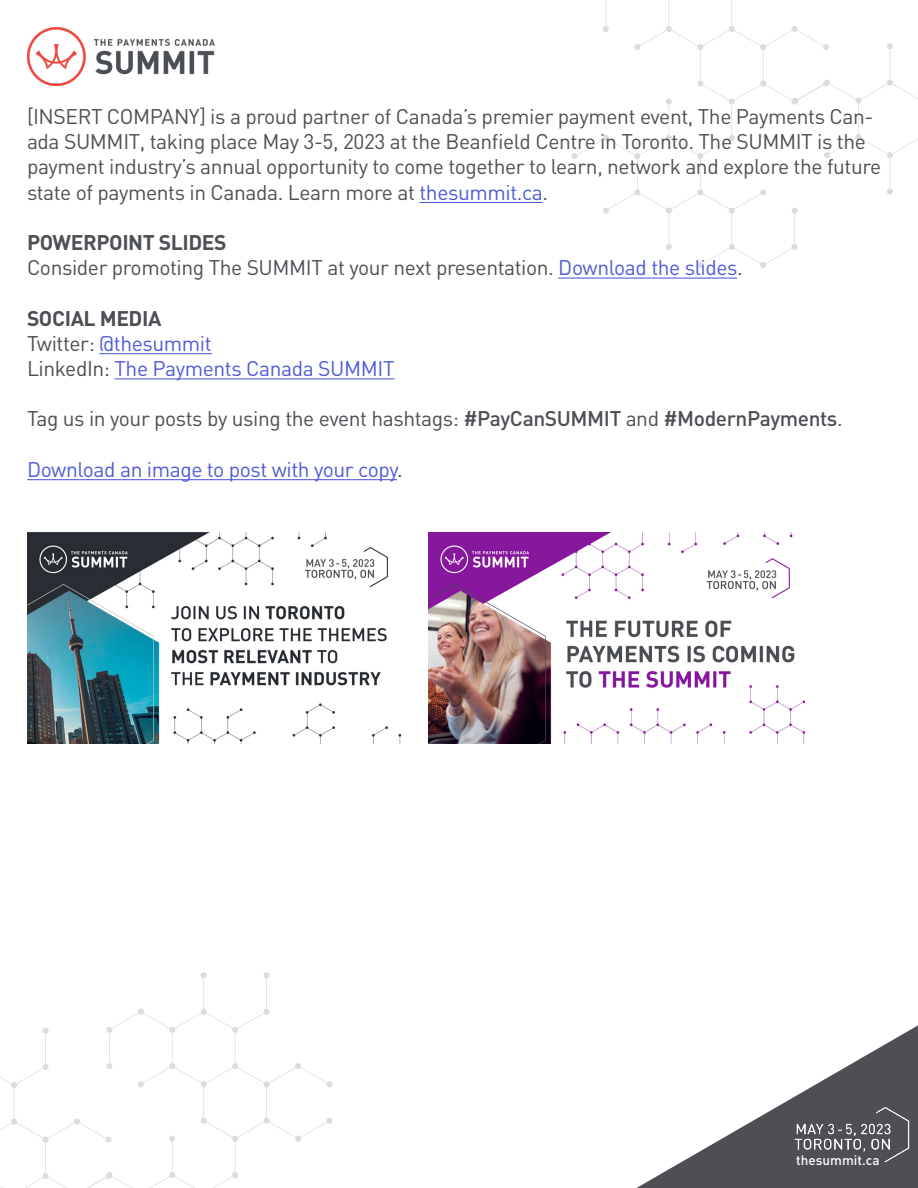
<style>
.page{position:relative;width:918px;height:1188px;background:#fff}
.page>*{position:absolute;margin:0;border:0;box-sizing:border-box;transform-origin:0 0}
.t1{font:21px/25.2px "DIN Pro";letter-spacing:-.02em;color:#4d5055}
.t2{font:21px/25.2px "DIN Pro";letter-spacing:-.02em;color:#4f5cd6}
.t3{font:21px "DIN Pro";letter-spacing:-.02em;color:#4b4f54}
.t4{font:500 13.5px "DIN Pro";color:#fff}
.s1{color:#4f5cd6}
.s2{font-weight:700}
.s3{font-weight:700;color:#4b4f54}
.s4{color:#4b4f54}
.s5{font-weight:500}
</style>
<div class="page">
<img style="left:27px;top:27px;width:188px;height:59px">
<svg style="left:637px;top:1025px;width:281px;height:163px"></svg>
<svg style="left:571px;top:0;width:227px;height:268px"></svg>
<svg style="left:792px;top:0;width:126px;height:213px"></svg>
<svg style="left:0;top:1028px;width:75px;height:160px"></svg>
<svg style="left:75px;top:972px;width:258px;height:216px"></svg>
<img style="left:791px;top:1104px;width:121px;height:61px">
<hr style="left:419px;top:202px;width:123px;height:1px;background:#4f5cd6">
<hr style="left:558px;top:278px;width:179px;height:1px;background:#4f5cd6">
<hr style="left:99px;top:353px;width:113px;height:1px;background:#4f5cd6">
<hr style="left:115px;top:378px;width:280px;height:1px;background:#4f5cd6">
<hr style="left:27px;top:479px;width:370px;height:1px;background:#4f5cd6">
<img style="left:27px;top:532px;width:375px;height:212px">
<img style="left:429px;top:532px;width:376px;height:212px">
<p class="t1" style="left:27px;top:103px;width:856px">[INSERT COMPANY] is a proud partner of Canada’s premier payment event, The Payments Can&shy;ada SUMMIT, taking place May 3-5, 2023 at the Beanfield Centre in Toronto. The SUMMIT is the payment industry’s annual opportunity to come together to learn, network and explore the future state of payments in Canada. Learn more at <span class="s1">thesummit.ca</span>.</p>
<p class="t1" style="left:27px;top:229px;width:717px"><span class="s2">POWERPOINT SLIDES<br></span>Consider promoting The SUMMIT at your next presentation. <span class="s1">Download the slides</span>.</p>
<p class="t2" style="left:27px;top:305px;width:369px"><span class="s3">SOCIAL MEDIA<br></span><span class="s4">Twitter:</span> @thesummit<br><span class="s4">LinkedIn:</span> The Payments Canada SUMMIT</p>
<p class="t3" style="left:27px;top:405px;width:817px">Tag us in your posts by using the event hashtags: <span class="s5">#PayCanSUMMIT</span> and <span class="s5">#ModernPayments</span>.</p>
<p class="t2" style="left:27px;top:456px;width:377px">Download an image to post with your copy<span class="s4">.</span></p>
<p class="t4" style="left:796px;top:1151px;width:85px">thesummit.ca</p>
</div>
